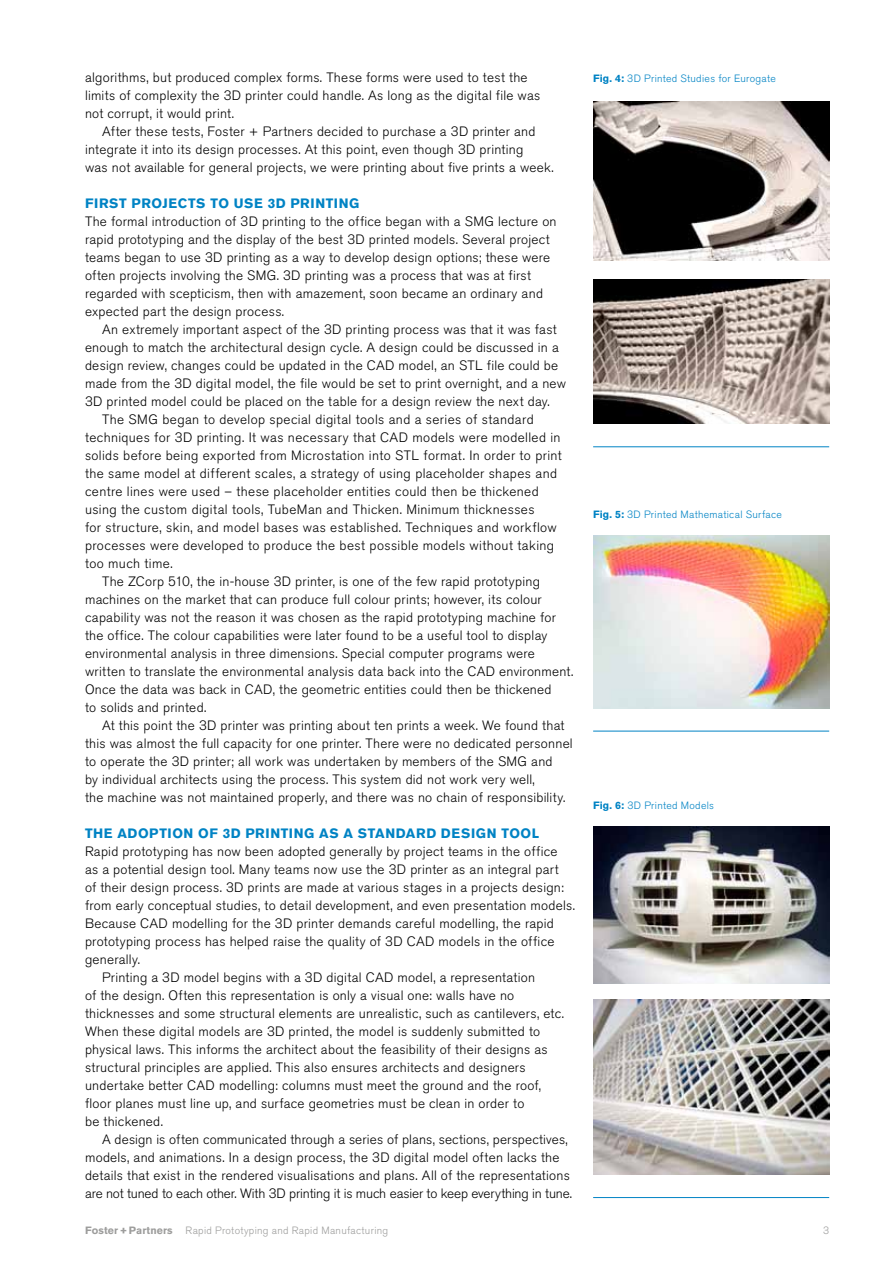
<style>
.page{position:relative;width:893px;height:1263px;background:#fff}
.page>*{position:absolute;margin:0;border:0;box-sizing:border-box;transform-origin:0 0}
.t1{font:300 13.5px/18px "Akzidenz Grotesk Std";letter-spacing:.02em;color:#000}
.t2{font:300 13.5px "Akzidenz Grotesk Std";letter-spacing:-.01em;color:#000}
.t3{font:700 13.5px "Akzidenz Grotesk Std";letter-spacing:.045em;color:#0083c4}
.t4{font:300 10.5px "Akzidenz Grotesk Std";letter-spacing:.03em;color:#0083c4}
.t5{font:300 10.5px "Akzidenz Grotesk Std";letter-spacing:.03em;color:#9d9d9c}
.s1{font-weight:700}
</style>
<div class="page">
<img style="left:593px;top:102px;width:236px;height:158px">
<img style="left:593px;top:280px;width:236px;height:144px">
<hr style="left:593px;top:446px;width:236px;height:1px;background:#0083c4">
<hr style="left:593px;top:731px;width:236px;height:1px;background:#0083c4">
<img style="left:593px;top:536px;width:236px;height:172px">
<hr style="left:593px;top:1197px;width:236px;height:1px;background:#0083c4">
<img style="left:593px;top:826px;width:236px;height:158px">
<img style="left:593px;top:999px;width:236px;height:175px">
<p class="t1" style="left:85px;top:68px;width:444px">algorithms, but produced complex forms. These forms were used to test the</p>
<p class="t4" style="left:593px;top:72px;width:184px"><span class="s1">FIG. 4:</span> 3D Printed Studies for Eurogate</p>
<p class="t1" style="left:85px;top:86px;width:457px">limits of complexity the 3D printer could handle. As long as the digital file was not corrupt, it would print.</p>
<p class="t1" style="left:85px;top:122px;width:470px;text-indent:17px">After these tests, Foster + Partners decided to purchase a 3D printer and integrate it into its design processes. At this point, even though 3D printing<br>was not available for general projects, we were printing about five prints a week.</p>
<p class="t3" style="left:85px;top:195px;width:276px">FIRST PROJECTS TO USE 3D PRINTING</p>
<p class="t1" style="left:85px;top:212px;width:473px">The formal introduction of 3D printing to the office began with a SMG lecture on rapid prototyping and the display of the best 3D printed models. Several project teams began to use 3D printing as a way to develop design options; these were often projects involving the SMG. 3D printing was a process that was at first regarded with scepticism, then with amazement, soon became an ordinary and expected part the design process.</p>
<p class="t1" style="left:102px;top:320px;width:456px">An extremely important aspect of the 3D printing process was that it was fast</p>
<p class="t1" style="left:85px;top:338px;width:475px">enough to match the architectural design cycle. A design could be discussed in a</p>
<p class="t1" style="left:85px;top:356px;width:475px">design review, changes could be updated in the CAD model, an STL file could be</p>
<p class="t1" style="left:85px;top:374px;width:482px">made from the 3D digital model, the file would be set to print overnight, and a new</p>
<p class="t1" style="left:85px;top:392px;width:466px">3D printed model could be placed on the table for a design review the next day.</p>
<p class="t1" style="left:102px;top:410px;width:433px">The SMG began to develop special digital tools and a series of standard</p>
<p class="t1" style="left:85px;top:428px;width:477px">techniques for 3D printing. It was necessary that CAD models were modelled in</p>
<p class="t1" style="left:85px;top:446px;width:478px">solids before being exported from Microstation into STL format. In order to print</p>
<p class="t1" style="left:85px;top:464px;width:474px">the same model at different scales, a strategy of using placeholder shapes and</p>
<p class="t1" style="left:85px;top:482px;width:455px">centre lines were used – these placeholder entities could then be thickened</p>
<p class="t1" style="left:85px;top:500px;width:451px">using the custom digital tools, TubeMan and Thicken. Minimum thicknesses</p>
<p class="t1" style="left:85px;top:518px;width:473px">for structure, skin, and model bases was established. Techniques and workflow</p>
<p class="t1" style="left:85px;top:536px;width:471px">processes were developed to produce the best possible models without taking</p>
<p class="t1" style="left:85px;top:554px;width:89px">too much time.</p>
<p class="t1" style="left:102px;top:572px;width:439px">The ZCorp 510, the in-house 3D printer, is one of the few rapid prototyping</p>
<p class="t1" style="left:85px;top:590px;width:458px">machines on the market that can produce full colour prints; however, its colour</p>
<p class="t1" style="left:85px;top:608px;width:472px">capability was not the reason it was chosen as the rapid prototyping machine for</p>
<p class="t1" style="left:85px;top:626px;width:464px">the office. The colour capabilities were later found to be a useful tool to display</p>
<p class="t1" style="left:85px;top:644px;width:451px">environmental analysis in three dimensions. Special computer programs were</p>
<p class="t1" style="left:85px;top:662px;width:490px">written to translate the environmental analysis data back into the CAD environment.</p>
<p class="t1" style="left:85px;top:680px;width:468px">Once the data was back in CAD, the geometric entities could then be thickened</p>
<p class="t1" style="left:85px;top:698px;width:123px">to solids and printed.</p>
<p class="t1" style="left:102px;top:716px;width:464px">At this point the 3D printer was printing about ten prints a week. We found that</p>
<p class="t1" style="left:85px;top:734px;width:489px">this was almost the full capacity for one printer. There were no dedicated personnel</p>
<p class="t1" style="left:85px;top:752px;width:469px">to operate the 3D printer; all work was undertaken by members of the SMG and</p>
<p class="t1" style="left:85px;top:770px;width:451px">by individual architects using the process. This system did not work very well,</p>
<p class="t1" style="left:85px;top:788px;width:482px">the machine was not maintained properly, and there was no chain of responsibility.</p>
<p class="t3" style="left:85px;top:825px;width:456px">THE ADOPTION OF 3D PRINTING AS A STANDARD DESIGN TOOL</p>
<p class="t1" style="left:85px;top:842px;width:474px">Rapid prototyping has now been adopted generally by project teams in the office</p>
<p class="t1" style="left:85px;top:860px;width:475px">as a potential design tool. Many teams now use the 3D printer as an integral part</p>
<p class="t1" style="left:85px;top:878px;width:480px">of their design process. 3D prints are made at various stages in a projects design:</p>
<p class="t1" style="left:85px;top:896px;width:491px">from early conceptual studies, to detail development, and even presentation models.</p>
<p class="t1" style="left:85px;top:914px;width:470px">Because CAD modelling for the 3D printer demands careful modelling, the rapid</p>
<p class="t1" style="left:85px;top:932px;width:471px">prototyping process has helped raise the quality of 3D CAD models in the office</p>
<p class="t1" style="left:85px;top:950px;width:57px">generally.</p>
<p class="t1" style="left:102px;top:968px;width:435px">Printing a 3D model begins with a 3D digital CAD model, a representation</p>
<p class="t1" style="left:85px;top:986px;width:431px">of the design. Often this representation is only a visual one: walls have no</p>
<p class="t1" style="left:85px;top:1004px;width:481px">thicknesses and some structural elements are unrealistic, such as cantilevers, etc.</p>
<p class="t1" style="left:85px;top:1022px;width:457px">When these digital models are 3D printed, the model is suddenly submitted to</p>
<p class="t1" style="left:85px;top:1040px;width:464px">physical laws. This informs the architect about the feasibility of their designs as</p>
<p class="t1" style="left:85px;top:1058px;width:442px">structural principles are applied. This also ensures architects and designers</p>
<p class="t1" style="left:85px;top:1076px;width:458px">undertake better CAD modelling: columns must meet the ground and the roof,</p>
<p class="t1" style="left:85px;top:1094px;width:441px">floor planes must line up, and surface geometries must be clean in order to</p>
<p class="t1" style="left:85px;top:1112px;width:80px">be thickened.</p>
<p class="t1" style="left:102px;top:1130px;width:467px">A design is often communicated through a series of plans, sections, perspectives,</p>
<p class="t1" style="left:85px;top:1148px;width:476px">models, and animations. In a design process, the 3D digital model often lacks the</p>
<p class="t1" style="left:85px;top:1166px;width:486px">details that exist in the rendered visualisations and plans. All of the representations</p>
<p class="t2" style="left:85px;top:1185px;width:489px">are not tuned to each other. With 3D printing it is much easier to keep everything in tune.</p>
<p class="t4" style="left:593px;top:508px;width:190px"><span class="s1">FIG. 5:</span> 3D Printed Mathematical Surface</p>
<p class="t4" style="left:593px;top:799px;width:122px"><span class="s1">FIG. 6:</span> 3D Printed Models</p>
<p class="t5" style="left:85px;top:1224px;width:305px"><span class="s1">FOSTER + PARTNERS</span> Rapid Prototyping and Rapid Manufacturing</p>
<p class="t5" style="left:823px;top:1224px;width:8px">3</p>
</div>
